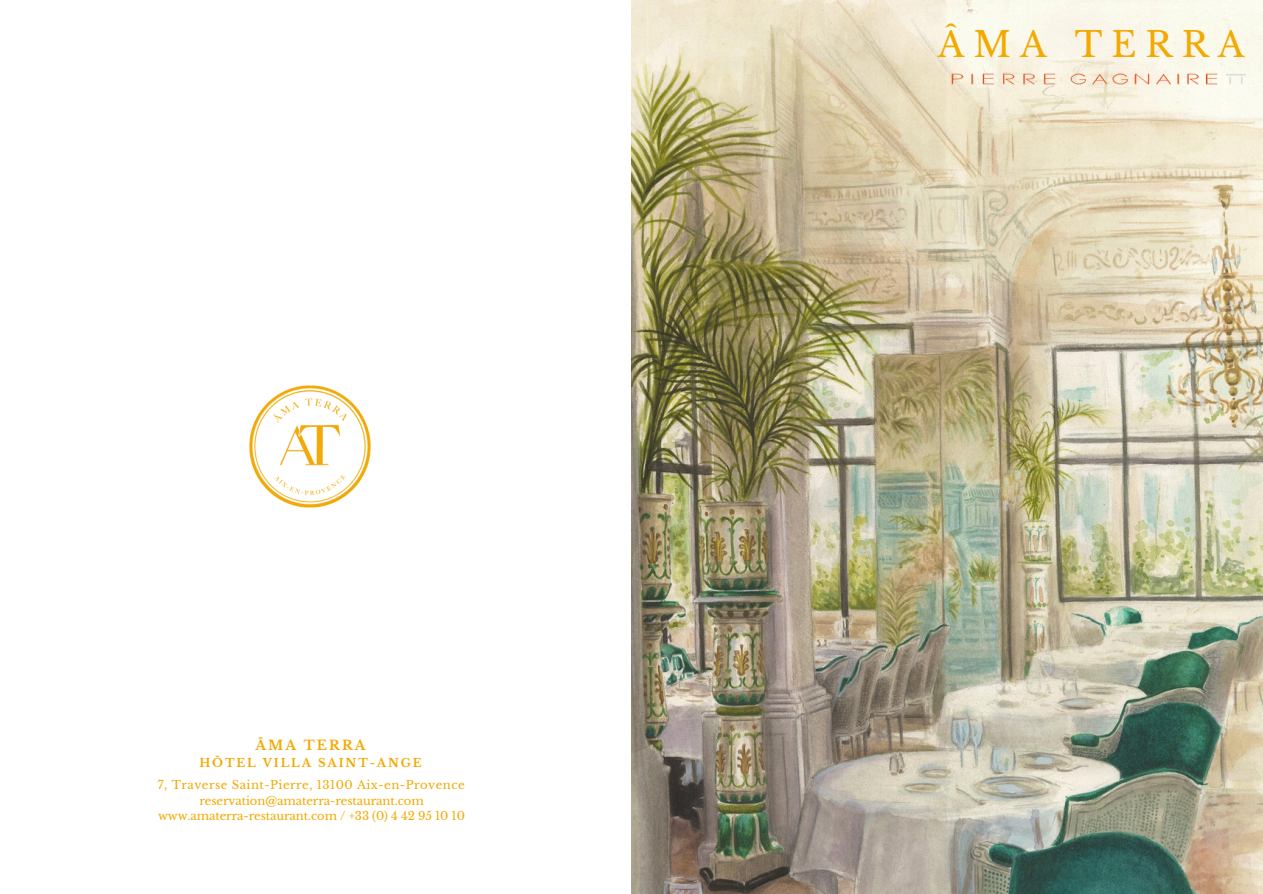
<style>
.page{position:relative;width:1263px;height:894px;background:#fff}
.page>*{position:absolute;margin:0;border:0;box-sizing:border-box;transform-origin:0 0}
.t1{font:34.5px "Libre Baskerville";letter-spacing:.26em;color:#f2a900}
.t2{font:700 13.2px "Libre Baskerville";letter-spacing:.16em;color:#f2a900}
.t3{font:11.55px/15.5px "Libre Baskerville";letter-spacing:-.01em;color:#f2a900;text-align:center}
.t4{font:700 11.55px "Libre Baskerville";letter-spacing:.16em;color:#f2a900}
</style>
<div class="page">
<img style="left:631px;top:0;width:632px;height:893px">
<img style="left:249px;top:385px;width:122px;height:123px">
<img style="left:916px;top:60px;width:347px;height:37px">
<p class="t2" style="left:255px;top:736px;width:112px">ÂMA TERRA</p>
<p class="t4" style="left:199px;top:755px;width:224px">HÔTEL VILLA SAINT-ANGE</p>
<p class="t3" style="left:158px;top:777px;width:309px">7, Traverse Saint-Pierre, 13100 Aix-en-Provence reservation@amaterra-restaurant.com www.amaterra-restaurant.com / +33 (0) 4 42 95 10 10</p>
<h1 class="t1" style="left:938px;top:24px;width:308px">ÂMA TERRA</h1>
</div>
